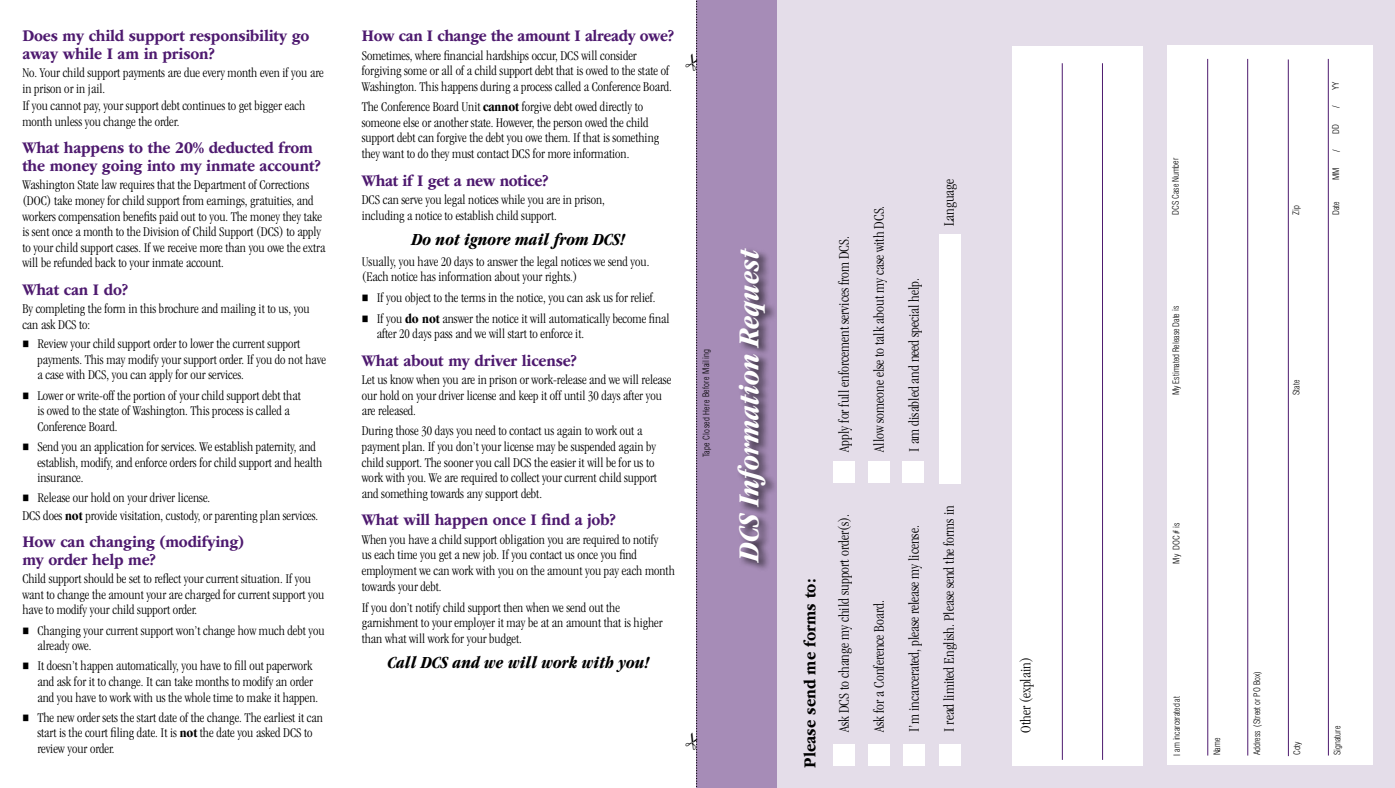
<style>
.page{position:relative;width:1395px;height:788px;background:#fff}
.page>*{position:absolute;margin:0;border:0;box-sizing:border-box;transform-origin:0 0}
.t1{font:italic 700 condensed 30px "Garamond";color:#fff}
.t2{font:italic 700 condensed 17.5px "Garamond";color:#000}
.t3{font:700 17.5px "ITC Garamond Std";color:#000;scale:.9 1}
.t4{font:700 16.88px/17.5px "ITC Garamond Std";letter-spacing:-.01em;color:#4e1a6f;scale:.9 1}
.t5{font:700 16.88px "ITC Garamond Std";letter-spacing:-.01em;color:#4e1a6f;scale:.89 1}
.t6{font:300 condensed 15px "Garamond";color:#000}
.t7{font:300 condensed 13.75px/15.6px "Garamond";color:#000}
.t8{font:300 condensed 8.75px "Helvetica";letter-spacing:-.005em;color:#000}
.t9{font:300 condensed 8.75px "Helvetica";letter-spacing:.025em;color:#000}
.s1{font-weight:700}
</style>
<div class="page">
<div style="left:778px;top:0;width:617px;height:788px;background:#e4dde9"></div>
<div style="left:1013px;top:46px;width:130px;height:719px;background:#fff"></div>
<div style="left:833px;top:744px;width:21px;height:21px;background:#fff"></div>
<div style="left:833px;top:461px;width:21px;height:21px;background:#fff"></div>
<div style="left:869px;top:744px;width:21px;height:21px;background:#fff"></div>
<div style="left:903px;top:744px;width:21px;height:21px;background:#fff"></div>
<div style="left:939px;top:744px;width:21px;height:21px;background:#fff"></div>
<div style="left:869px;top:461px;width:21px;height:21px;background:#fff"></div>
<div style="left:939px;top:234px;width:21px;height:249px;background:#fff"></div>
<hr style="left:1102px;top:63px;width:1px;height:696px;background:#4e1a6f">
<div style="left:1167px;top:46px;width:206px;height:718px;background:#fff"></div>
<hr style="left:1207px;top:59px;width:1px;height:696px;background:#4e1a6f">
<hr style="left:1247px;top:59px;width:1px;height:696px;background:#4e1a6f">
<hr style="left:1288px;top:59px;width:1px;height:697px;background:#4e1a6f">
<hr style="left:1328px;top:59px;width:1px;height:696px;background:#4e1a6f">
<hr style="left:1062px;top:63px;width:1px;height:696px;background:#4e1a6f">
<div style="left:696px;top:0;width:81px;height:788px;background:#a68cb7"></div>
<div style="left:902px;top:461px;width:21px;height:21px;background:#fff"></div>
<div style="left:736px;top:245px;width:41px;height:326px;background:#000;opacity:.75"></div>
<svg style="left:696px;top:0;width:1px;height:787px"></svg>
<h3 class="t4" style="left:22px;top:27px;width:321px">Does my child support responsibility go away while I am in prison?</h3>
<p class="t7" style="left:22px;top:65px;width:303px">No. Your child support payments are due every month even if you are in prison or in jail.</p>
<p class="t7" style="left:22px;top:98px;width:284px">If you cannot pay, your support debt continues to get bigger each month unless you change the order.</p>
<h3 class="t4" style="left:22px;top:139px;width:333px">What happens to the 20% deducted from the money going into my inmate account?</h3>
<p class="t7" style="left:22px;top:177px;width:305px">Washington State law requires that the Department of Corrections (DOC) take money for child support from earnings, gratuities, and workers compensation benefits paid out to you. The money they take is sent once a month to the Division of Child Support (DCS) to apply to your child support cases. If we receive more than you owe the extra will be refunded back to your inmate account.</p>
<h3 class="t4" style="left:22px;top:281px;width:119px">What can I do?</h3>
<p class="t7" style="left:22px;top:301px;width:289px">By completing the form in this brochure and mailing it to us, you can ask DCS to:</p>
<p class="t7" style="left:37px;top:336px;width:290px;text-indent:-15px">■ Review your child support order to lower the current support payments. This may modify your support order. If you do not have a case with DCS, you can apply for our services.</p>
<p class="t7" style="left:37px;top:387px;width:265px;text-indent:-15px">■ Lower or write-off the portion of your child support debt that is owed to the state of Washington. This process is called a<br>Conference Board.</p>
<p class="t7" style="left:37px;top:439px;width:286px;text-indent:-15px">■ Send you an application for services. We establish paternity, and establish, modify, and enforce orders for child support and health insurance.</p>
<p class="t7" style="left:22px;top:489px;width:297px;line-height:17.4px">■ Release our hold on your driver license.<br>DCS does <span class="s1">not</span> provide visitation, custody, or parenting plan services.</p>
<h3 class="t4" style="left:22px;top:533px;width:248px">How can changing (modifying) my order help me?</h3>
<p class="t7" style="left:22px;top:571px;width:303px">Child support should be set to reflect your current situation. If you want to change the amount your are charged for current support you have to modify your child support order.</p>
<p class="t7" style="left:37px;top:622px;width:289px;text-indent:-15px">■ Changing your current support won’t change how much debt you already owe.</p>
<p class="t7" style="left:37px;top:658px;width:282px;text-indent:-15px">■ It doesn’t happen automatically, you have to fill out paperwork and ask for it to change. It can take months to modify an order and you have to work with us the whole time to make it happen.</p>
<p class="t7" style="left:37px;top:709px;width:287px;text-indent:-15px">■ The new order sets the start date of the change. The earliest it can start is the court filing date. It is <span class="s1">not</span> the date you asked DCS to review your order.</p>
<h3 class="t5" style="left:362px;top:27px;width:352px">How can I change the amount I already owe?</h3>
<p class="t7" style="left:362px;top:48px;width:312px">Sometimes, where financial hardships occur, DCS will consider forgiving some or all of a child support debt that is owed to the state of<br>Washington. This happens during a process called a Conference Board.</p>
<p class="t7" style="left:362px;top:99px;width:299px">The Conference Board Unit <span class="s1">cannot</span> forgive debt owed directly to someone else or another state. However, the person owed the child support debt can forgive the debt you owe them. If that is something they want to do they must contact DCS for more information.</p>
<h3 class="t4" style="left:362px;top:171px;width:209px">What if I get a new notice?</h3>
<p class="t7" style="left:362px;top:192px;width:245px">DCS can serve you legal notices while you are in prison, including a notice to establish child support.</p>
<h3 class="t2" style="left:412px;top:229px;width:215px">Do not ignore mail from DCS!</h3>
<p class="t7" style="left:362px;top:254px;width:289px">Usually, you have 20 days to answer the legal notices we send you. (Each notice has information about your rights.)</p>
<p class="t7" style="left:362px;top:289px;width:295px">■ If you object to the terms in the notice, you can ask us for relief.</p>
<p class="t7" style="left:377px;top:310px;width:294px;text-indent:-15px">■ If you <span class="s1">do not</span> answer the notice it will automatically become final after 20 days pass and we will start to enforce it.</p>
<h3 class="t4" style="left:362px;top:351px;width:241px">What about my driver license?</h3>
<p class="t7" style="left:362px;top:372px;width:311px">Let us know when you are in prison or work-release and we will release our hold on your driver license and keep it off until 30 days after you are released.</p>
<p class="t7" style="left:362px;top:423px;width:297px">During those 30 days you need to contact us again to work out a payment plan. If you don’t your license may be suspended again by child support. The sooner you call DCS the easier it will be for us to work with you. We are required to collect your current child support and something towards any support debt.</p>
<h3 class="t4" style="left:362px;top:511px;width:284px">What will happen once I find a job?</h3>
<p class="t7" style="left:362px;top:531px;width:315px">When you have a child support obligation you are required to notify<br>us each time you get a new job. If you contact us once you find employment we can work with you on the amount you pay each month towards your debt.</p>
<p class="t7" style="left:362px;top:599px;width:302px">If you don’t notify child support then when we send out the garnishment to your employer it may be at an amount that is higher than what will work for your budget.</p>
<h6 class="t2" style="left:387px;top:652px;width:263px">Call DCS and we will work with you!</h6>
<p class="t9" style="left:701px;top:457px;width:109px;rotate:-90deg">Tape Closed Here Before Mailing</p>
<h1 class="t1" style="left:732px;top:560px;width:314px;rotate:-90deg">DCS Information Request</h1>
<p class="t3" style="left:800px;top:767px;width:212px;rotate:-90deg">Please send me forms to:</p>
<p class="t6" style="left:836px;top:451px;width:217px;rotate:-90deg">Apply for full enforcement services from DCS.</p>
<p class="t6" style="left:871px;top:451px;width:247px;rotate:-90deg">Allow someone else to talk about my case with DCS.</p>
<p class="t6" style="left:906px;top:451px;width:175px;rotate:-90deg">I am disabled and need special help.</p>
<p class="t6" style="left:941px;top:226px;width:49px;rotate:-90deg">Language</p>
<p class="t6" style="left:836px;top:731px;width:219px;rotate:-90deg">Ask DCS to change my child support order(s).</p>
<p class="t6" style="left:871px;top:731px;width:133px;rotate:-90deg">Ask for a Conference Board.</p>
<p class="t6" style="left:906px;top:731px;width:208px;rotate:-90deg">I’m incarcerated, please release my license.</p>
<p class="t6" style="left:941px;top:731px;width:228px;rotate:-90deg">I read limited English. Please send the forms in</p>
<p class="t6" style="left:1018px;top:732px;width:77px;rotate:-90deg">Other (explain)</p>
<p class="t8" style="left:1170px;top:215px;width:59px;rotate:-90deg">DCS Case Number</p>
<p class="t8" style="left:1171px;top:395px;width:91px;rotate:-90deg">My Estimated Release Date is</p>
<p class="t8" style="left:1291px;top:215px;width:11px;rotate:-90deg">Zip</p>
<p class="t8" style="left:1331px;top:90px;width:10px;rotate:-90deg">YY</p>
<p class="t8" style="left:1331px;top:108px;width:4px;rotate:-90deg">/</p>
<p class="t8" style="left:1331px;top:134px;width:11px;rotate:-90deg">DD</p>
<p class="t8" style="left:1331px;top:152px;width:4px;rotate:-90deg">/</p>
<p class="t8" style="left:1331px;top:180px;width:14px;rotate:-90deg">MM</p>
<p class="t8" style="left:1331px;top:215px;width:15px;rotate:-90deg">Date</p>
<p class="t8" style="left:1291px;top:395px;width:17px;rotate:-90deg">State</p>
<p class="t8" style="left:1171px;top:563px;width:43px;rotate:-90deg">My DOC # is</p>
<p class="t8" style="left:1172px;top:755px;width:61px;rotate:-90deg">I am incarcerated at</p>
<p class="t8" style="left:1212px;top:755px;width:19px;rotate:-90deg">Name</p>
<p class="t8" style="left:1252px;top:755px;width:86px;rotate:-90deg">Address (Street or PO Box)</p>
<p class="t8" style="left:1292px;top:755px;width:16px;rotate:-90deg">Coty</p>
<p class="t8" style="left:1332px;top:755px;width:31px;rotate:-90deg">Signature</p>
</div>
